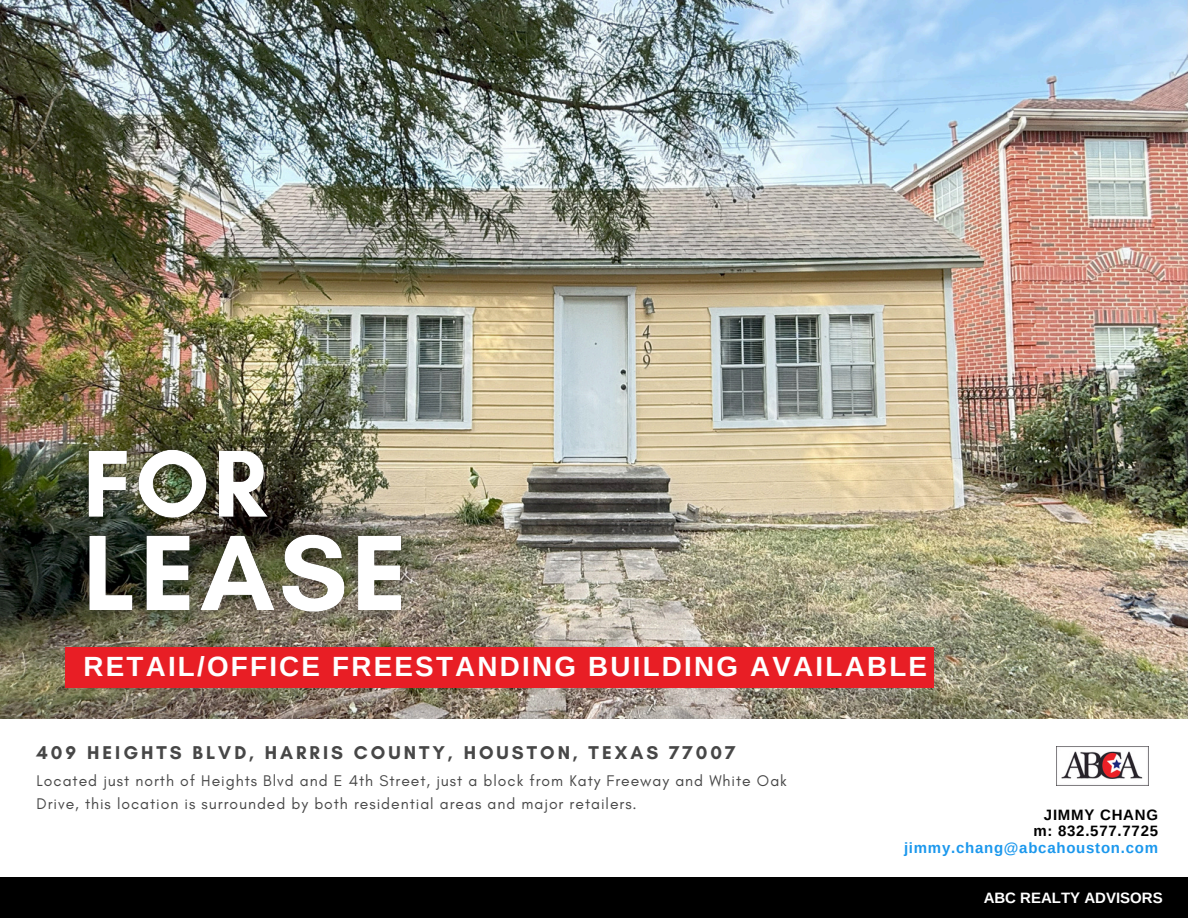
<style>
.page{position:relative;width:1188px;height:918px;background:#fff}
.page>*{position:absolute;margin:0;border:0;box-sizing:border-box;transform-origin:0 0}
.t1{font:700 27.75px "Arimo";letter-spacing:.08em;color:#fff}
.t2{font:700 18.9px "Glacial Indifference";letter-spacing:.16em;color:#474747}
.t3{font:15.75px/22.5px "Glacial Indifference";letter-spacing:.06em;color:#474747}
.t4{font:700 15px "Arimo";letter-spacing:.05em;color:#1c98ed}
.t5{font:700 15px/16.8px "Arimo";letter-spacing:.05em;color:#000;text-align:right}
.t6{font:700 15px "Arimo";color:#fff}
</style>
<div class="page">
<div style="left:0;top:877px;width:1188px;height:41px;background:#000"></div>
<img style="left:0;top:0;width:1188px;height:719px">
<img style="left:1057px;top:746px;width:92px;height:40px">
<div style="left:65px;top:648px;width:868px;height:40px;background:#e81e25"></div>
<img style="left:65px;top:424px;width:361px;height:215px">
<h4 class="t1" style="left:83px;top:651px;width:845px">RETAIL/OFFICE FREESTANDING BUILDING AVAILABLE</h4>
<p class="t2" style="left:37px;top:741px;width:701px">409 HEIGHTS BLVD, HARRIS COUNTY, HOUSTON, TEXAS 77007</p>
<h3 class="t3" style="left:37px;top:769px;width:752px">Located just north of Heights Blvd and E 4th Street, just a block from Katy Freeway and White Oak<br>Drive, this location is surrounded by both residential areas and major retailers.</h3>
<p class="t5" style="left:1033px;top:806px;width:126px">JIMMY CHANG m: 832.577.7725</p>
<p class="t4" style="left:904px;top:840px;width:256px">jimmy.chang@abcahouston.com</p>
<p class="t6" style="left:984px;top:889px;width:181px">ABC REALTY ADVISORS</p>
</div>
